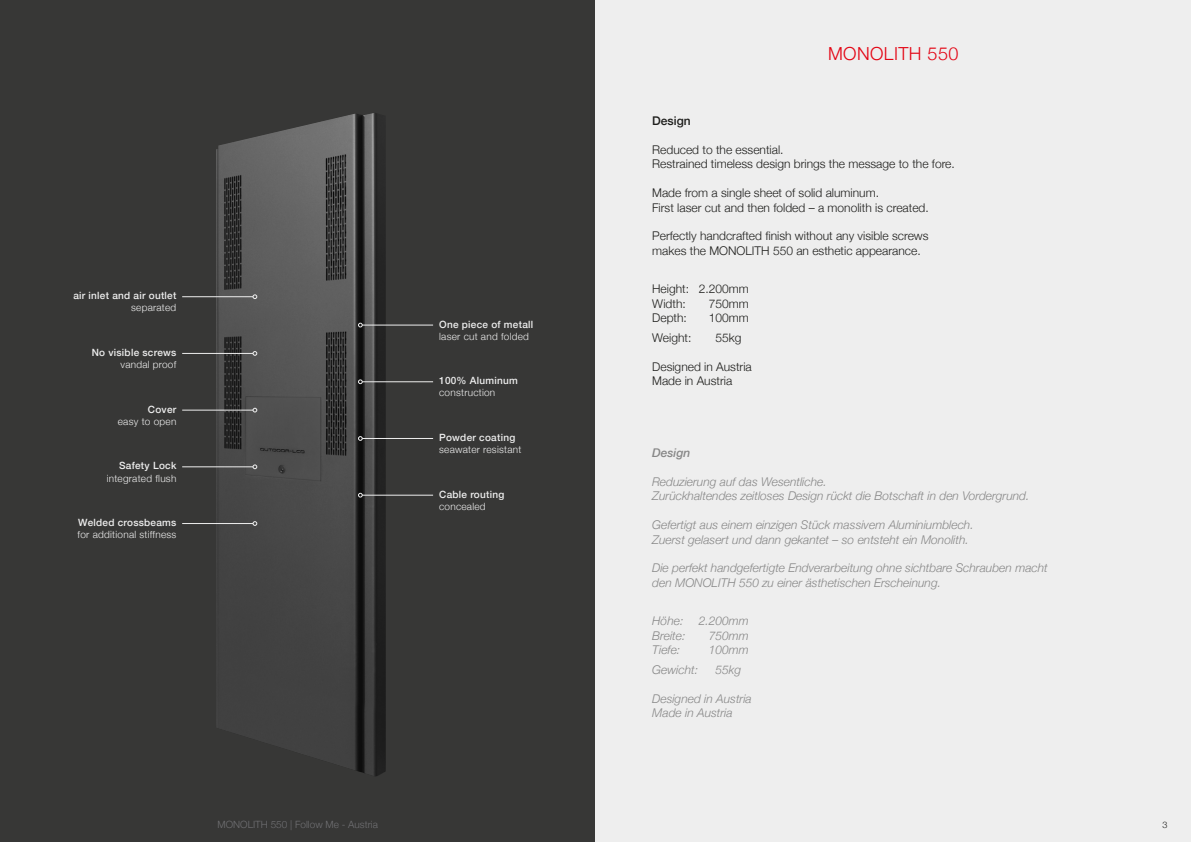
<style>
.page{position:relative;width:1191px;height:842px;background:#fff}
.page>*{position:absolute;margin:0;border:0;box-sizing:border-box;transform-origin:0 0}
.t1{font:300 18px "Helvetica Neue";letter-spacing:.025em;color:#e30413}
.t2{font:italic 300 12px "Helvetica Neue";color:#878787}
.t3{font:300 12px "Helvetica Neue";color:#1d1d1b}
.t4{font:500 12px "Helvetica Neue";color:#1d1d1b}
.t5{font:italic 500 12px "Helvetica Neue";color:#878787}
.t6{font:300 10px "Helvetica Neue";letter-spacing:.025em;color:#eee}
.t7{font:500 10px "Helvetica Neue";letter-spacing:.025em;color:#eee}
.t8{font:300 10px "Helvetica Neue";color:#707073}
.t9{font:300 9px "Helvetica Neue";color:#1d1d1b}
</style>
<div class="page">
<div style="left:0;top:0;width:595px;height:842px;background:#373736"></div>
<div style="left:595px;top:0;width:596px;height:842px;background:#eee"></div>
<img style="left:216px;top:113px;width:170px;height:663px">
<hr style="left:182px;top:467px;width:71px;height:1px;background:#eee">
<svg style="left:253px;top:465px;width:4px;height:4px"></svg>
<hr style="left:182px;top:410px;width:71px;height:1px;background:#eee">
<svg style="left:253px;top:408px;width:4px;height:4px"></svg>
<hr style="left:182px;top:353px;width:71px;height:1px;background:#eee">
<svg style="left:253px;top:351px;width:4px;height:5px"></svg>
<hr style="left:182px;top:296px;width:71px;height:1px;background:#eee">
<svg style="left:253px;top:295px;width:4px;height:4px"></svg>
<hr style="left:362px;top:495px;width:71px;height:1px;background:#eee">
<svg style="left:358px;top:493px;width:4px;height:4px"></svg>
<svg style="left:358px;top:436px;width:4px;height:5px"></svg>
<svg style="left:358px;top:380px;width:4px;height:4px"></svg>
<hr style="left:182px;top:523px;width:71px;height:1px;background:#eee">
<svg style="left:253px;top:521px;width:4px;height:5px"></svg>
<hr style="left:362px;top:438px;width:71px;height:1px;background:#eee">
<hr style="left:362px;top:381px;width:71px;height:1px;background:#eee">
<hr style="left:362px;top:325px;width:71px;height:1px;background:#eee">
<svg style="left:358px;top:323px;width:4px;height:4px"></svg>
<p class="t7" style="left:73px;top:288px;width:105px">air inlet and air outlet</p>
<p class="t6" style="left:131px;top:300px;width:47px">separated</p>
<p class="t7" style="left:92px;top:344px;width:86px">No visible screws</p>
<p class="t6" style="left:120px;top:356px;width:57px">vandal proof</p>
<p class="t7" style="left:148px;top:401px;width:30px">Cover</p>
<p class="t6" style="left:118px;top:413px;width:60px">easy to open</p>
<p class="t7" style="left:119px;top:458px;width:59px">Safety Lock</p>
<p class="t6" style="left:107px;top:470px;width:71px">integrated flush</p>
<p class="t7" style="left:78px;top:515px;width:100px">Welded crossbeams</p>
<p class="t6" style="left:78px;top:526px;width:100px">for additional stiffness</p>
<p class="t7" style="left:439px;top:316px;width:95px">One piece of metall</p>
<p class="t6" style="left:439px;top:328px;width:91px">laser cut and folded</p>
<p class="t7" style="left:439px;top:373px;width:80px">100% Aluminum</p>
<p class="t6" style="left:439px;top:385px;width:58px">construction</p>
<p class="t7" style="left:439px;top:429px;width:78px">Powder coating</p>
<p class="t6" style="left:439px;top:441px;width:84px">seawater resistant</p>
<p class="t7" style="left:439px;top:486px;width:67px">Cable routing</p>
<p class="t6" style="left:439px;top:498px;width:48px">concealed</p>
<p class="t8" style="left:218px;top:816px;width:162px">MONOLITH 550 | Follow Me - Austria</p>
<p class="t1" style="left:828px;top:39px;width:132px">MONOLITH 550</p>
<p class="t4" style="left:652px;top:111px;width:40px">Design</p>
<p class="t3" style="left:652px;top:140px;width:133px">Reduced to the essential.</p>
<p class="t3" style="left:652px;top:154px;width:304px">Restrained timeless design brings the message to the fore.</p>
<p class="t3" style="left:652px;top:183px;width:228px">Made from a single sheet of solid aluminum.</p>
<p class="t3" style="left:652px;top:198px;width:278px">First laser cut and then folded – a monolith is created.</p>
<p class="t3" style="left:652px;top:226px;width:278px">Perfectly handcrafted finish without any visible screws</p>
<p class="t3" style="left:652px;top:241px;width:270px">makes the MONOLITH 550 an esthetic appearance.</p>
<p class="t3" style="left:652px;top:279px;width:98px">Height: 2.200mm</p>
<p class="t3" style="left:652px;top:294px;width:35px">Width:</p>
<p class="t3" style="left:708px;top:294px;width:42px">750mm</p>
<p class="t3" style="left:652px;top:308px;width:36px">Depth:</p>
<p class="t3" style="left:708px;top:308px;width:42px">100mm</p>
<p class="t3" style="left:652px;top:328px;width:41px">Weight:</p>
<p class="t3" style="left:715px;top:328px;width:28px">55kg</p>
<p class="t3" style="left:652px;top:357px;width:101px">Designed in Austria</p>
<p class="t3" style="left:652px;top:371px;width:82px">Made in Austria</p>
<p class="t5" style="left:652px;top:443px;width:40px">Design</p>
<p class="t2" style="left:652px;top:472px;width:176px">Reduzierung auf das Wesentliche.</p>
<p class="t2" style="left:652px;top:487px;width:379px">Zurückhaltendes zeitloses Design rückt die Botschaft in den Vordergrund.</p>
<p class="t2" style="left:652px;top:515px;width:323px">Gefertigt aus einem einzigen Stück massivem Aluminiumblech.</p>
<p class="t2" style="left:652px;top:530px;width:318px">Zuerst gelasert und dann gekantet – so entsteht ein Monolith.</p>
<p class="t2" style="left:652px;top:559px;width:397px">Die perfekt handgefertigte Endverarbeitung ohne sichtbare Schrauben macht</p>
<p class="t2" style="left:652px;top:573px;width:290px">den MONOLITH 550 zu einer ästhetischen Erscheinung.</p>
<p class="t2" style="left:652px;top:611px;width:33px">Höhe:</p>
<p class="t2" style="left:698px;top:611px;width:52px">2.200mm</p>
<p class="t2" style="left:652px;top:626px;width:35px">Breite:</p>
<p class="t2" style="left:708px;top:626px;width:42px">750mm</p>
<p class="t2" style="left:652px;top:640px;width:30px">Tiefe:</p>
<p class="t2" style="left:708px;top:640px;width:42px">100mm</p>
<p class="t2" style="left:652px;top:660px;width:47px">Gewicht:</p>
<p class="t2" style="left:715px;top:660px;width:27px">55kg</p>
<p class="t2" style="left:652px;top:689px;width:101px">Designed in Austria</p>
<p class="t2" style="left:652px;top:703px;width:82px">Made in Austria</p>
<p class="t9" style="left:1162px;top:817px;width:7px">3</p>
</div>
